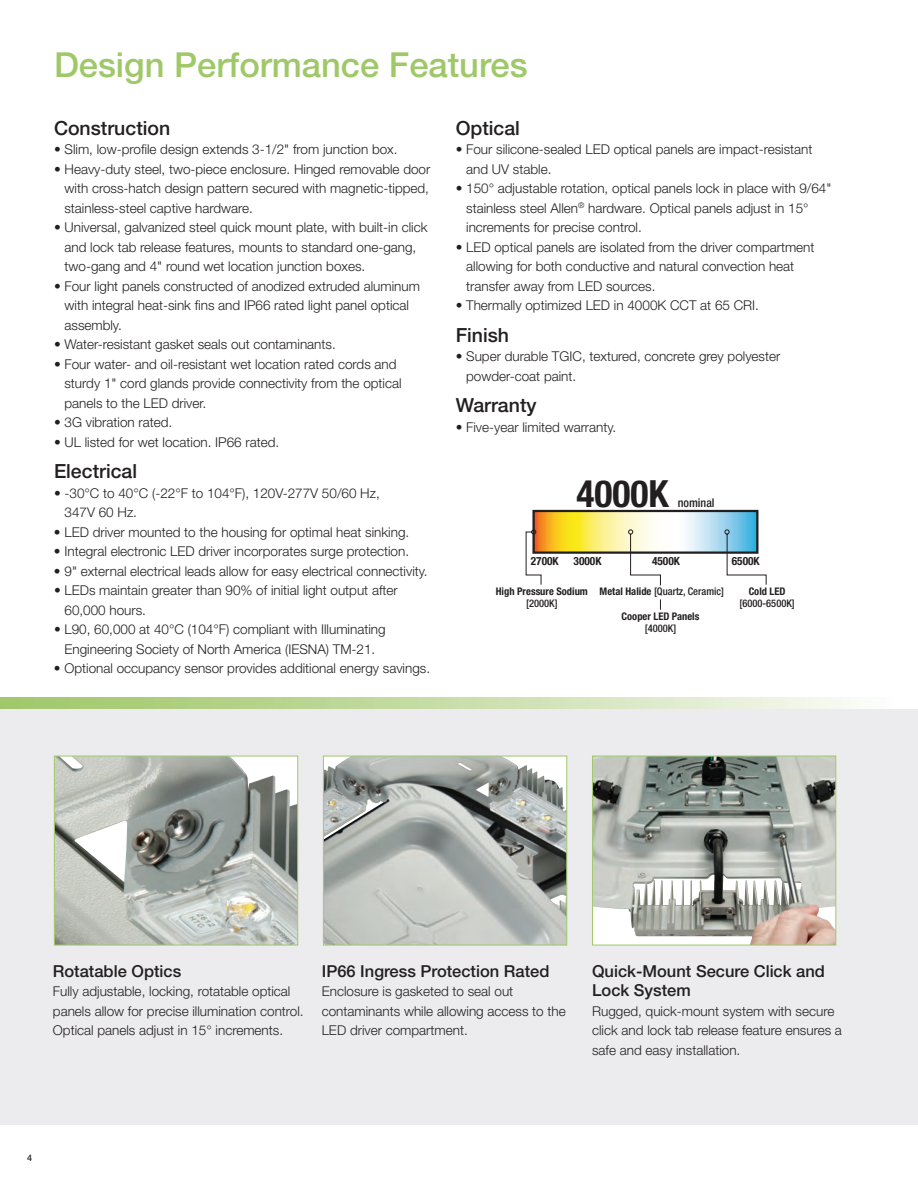
<style>
.page{position:relative;width:918px;height:1188px;background:#fff}
.page>*{position:absolute;margin:0;border:0;box-sizing:border-box;transform-origin:0 0}
.t1{font:700 condensed 37.5px "Helvetica Neue LT Std";color:#231f20}
.t2{font:500 34.5px "Helvetica Neue LT Std";color:#9fc869}
.t3{font:500 19.5px "Helvetica Neue LT Std";color:#231f20}
.t4{font:500 16.5px/19.5px "Helvetica Neue LT Std";color:#231f20}
.t5{font:300 13.5px/19.5px "Helvetica Neue LT Std";color:#231f20}
.t6{font:500 condensed 12px "Helvetica Neue LT Std";color:#231f20}
.t7{font:700 condensed 11.4px "Helvetica Neue LT Std";color:#231f20}
.t8{font:700 condensed 10.5px/12.6px "Helvetica Neue LT Std";color:#231f20;text-align:center}
.t9{font:500 condensed 10.5px/12.6px "Helvetica Neue LT Std";color:#231f20;text-align:center}
.t10{font:500 9px "Helvetica Neue LT Std";color:#231f20}
.s1{font-weight:500}
.s2{font-weight:700}
</style>
<div class="page">
<div style="left:0;top:708px;width:918px;height:417px;background:#ececee"></div>
<img style="left:56px;top:758px;width:240px;height:185px">
<div style="left:54px;top:756px;width:244px;height:189px;border:1px solid #9fc869"></div>
<img style="left:325px;top:758px;width:240px;height:185px">
<div style="left:323px;top:756px;width:244px;height:189px;border:1px solid #9fc869"></div>
<img style="left:594px;top:758px;width:240px;height:185px">
<div style="left:592px;top:756px;width:244px;height:189px;border:1px solid #9fc869"></div>
<svg style="left:0;top:698px;width:857px;height:10px;background:#c7dda8"></svg>
<svg style="left:535px;top:513px;width:220px;height:16px"></svg>
<div style="left:532px;top:510px;width:226px;height:44px;border:2px solid #231f20"></div>
<svg style="left:525px;top:529px;width:242px;height:81px"></svg>
<p class="t2" style="left:54px;top:45px;width:475px">Design Performance Features</p>
<p class="t3" style="left:54px;top:116px;width:118px">Construction</p>
<p class="t5" style="left:54px;top:140px;width:345px">• Slim, low-profile design extends 3-1/2" from junction box.</p>
<p class="t5" style="left:65px;top:159px;width:367px;text-align:justify;text-indent:-11px">• Heavy-duty steel, two-piece enclosure. Hinged removable door with cross-hatch design pattern secured with magnetic-tipped, stainless-steel captive hardware.</p>
<p class="t5" style="left:65px;top:218px;width:365px;text-indent:-11px">• Universal, galvanized steel quick mount plate, with built-in click and lock tab release features, mounts to standard one-gang, two-gang and 4" round wet location junction boxes.</p>
<p class="t5" style="left:65px;top:276px;width:357px;text-indent:-11px">• Four light panels constructed of anodized extruded aluminum with integral heat-sink fins and IP66 rated light panel optical assembly.</p>
<p class="t5" style="left:54px;top:335px;width:283px">• Water-resistant gasket seals out contaminants.</p>
<p class="t5" style="left:65px;top:354px;width:339px;text-indent:-11px">• Four water- and oil-resistant wet location rated cords and sturdy 1" cord glands provide connectivity from the optical panels to the LED driver.</p>
<p class="t5" style="left:54px;top:413px;width:120px">• 3G vibration rated.</p>
<p class="t5" style="left:54px;top:432px;width:227px">• UL listed for wet location. IP66 rated.</p>
<p class="t3" style="left:54px;top:460px;width:85px">Electrical</p>
<p class="t5" style="left:65px;top:483px;width:317px;text-indent:-11px">• -30°C to 40°C (-22°F to 104°F), 120V-277V 50/60 Hz,<br>347V 60 Hz.</p>
<p class="t5" style="left:54px;top:522px;width:357px">• LED driver mounted to the housing for optimal heat sinking.</p>
<p class="t5" style="left:54px;top:542px;width:357px">• Integral electronic LED driver incorporates surge protection.</p>
<p class="t5" style="left:54px;top:561px;width:375px">• 9" external electrical leads allow for easy electrical connectivity.</p>
<p class="t5" style="left:65px;top:581px;width:335px;text-indent:-11px">• LEDs maintain greater than 90% of initial light output after<br>60,000 hours.</p>
<p class="t5" style="left:54px;top:620px;width:333px;text-align:center">• L90, 60,000 at 40°C (104°F) compliant with Illuminating<br>Engineering Society of North America (IESNA) TM-21.</p>
<p class="t5" style="left:54px;top:659px;width:378px">• Optional occupancy sensor provides additional energy savings.</p>
<p class="t3" style="left:456px;top:116px;width:66px">Optical</p>
<p class="t5" style="left:466px;top:140px;width:348px;text-indent:-11px">• Four silicone-sealed LED optical panels are impact-resistant and UV stable.</p>
<p class="t5" style="left:466px;top:179px;width:367px;text-indent:-11px">• 150° adjustable rotation, optical panels lock in place with 9/64" stainless steel Allen<sup>®</sup> hardware. Optical panels adjust in 15° increments for precise control.</p>
<p class="t5" style="left:466px;top:237px;width:350px;text-indent:-10px">• LED optical panels are isolated from the driver compartment allowing for both conductive and natural convection heat transfer away from LED sources.</p>
<p class="t5" style="left:456px;top:296px;width:305px">• Thermally optimized LED in 4000K CCT at 65 CRI.</p>
<p class="t3" style="left:456px;top:323px;width:55px">Finish</p>
<p class="t5" style="left:466px;top:347px;width:316px;text-indent:-10px">• Super durable TGIC, textured, concrete grey polyester powder-coat paint.</p>
<p class="t3" style="left:456px;top:394px;width:82px">Warranty</p>
<p class="t5" style="left:456px;top:417px;width:162px">• Five-year limited warranty.</p>
<p class="t1" style="left:577px;top:471px;width:94px">4000K</p>
<p class="t6" style="left:678px;top:495px;width:38px">nominal</p>
<p class="t7" style="left:531px;top:554px;width:29px">2700K</p>
<p class="t8" style="left:496px;top:584px;width:94px">High Pressure Sodium <span class="s1">[2000K]</span></p>
<p class="t9" style="left:600px;top:584px;width:126px"><span class="s2">Metal Halide</span> [Quartz, Ceramic]</p>
<p class="t8" style="left:622px;top:610px;width:79px">Cooper LED Panels <span class="s1">[4000K]</span></p>
<p class="t7" style="left:574px;top:554px;width:29px">3000K</p>
<p class="t7" style="left:652px;top:554px;width:29px">4500K</p>
<p class="t7" style="left:732px;top:554px;width:29px">6500K</p>
<p class="t9" style="left:739px;top:584px;width:57px"><span class="s2">Cold LED </span>[6000-6500K]</p>
<p class="t4" style="left:53px;top:961px;width:130px">Rotatable Optics</p>
<p class="t5" style="left:53px;top:982px;width:252px">Fully adjustable, locking, rotatable optical panels allow for precise illumination control.<br>Optical panels adjust in 15° increments.</p>
<p class="t4" style="left:322px;top:961px;width:229px">IP66 Ingress Protection Rated</p>
<p class="t5" style="left:322px;top:982px;width:246px">Enclosure is gasketed to seal out contaminants while allowing access to the<br>LED driver compartment.</p>
<p class="t4" style="left:592px;top:961px;width:234px">Quick-Mount Secure Click and<br>Lock System</p>
<p class="t5" style="left:592px;top:1001px;width:251px">Rugged, quick-mount system with secure click and lock tab release feature ensures a safe and easy installation.</p>
<p class="t10" style="left:27px;top:1152px;width:7px">4</p>
</div>
